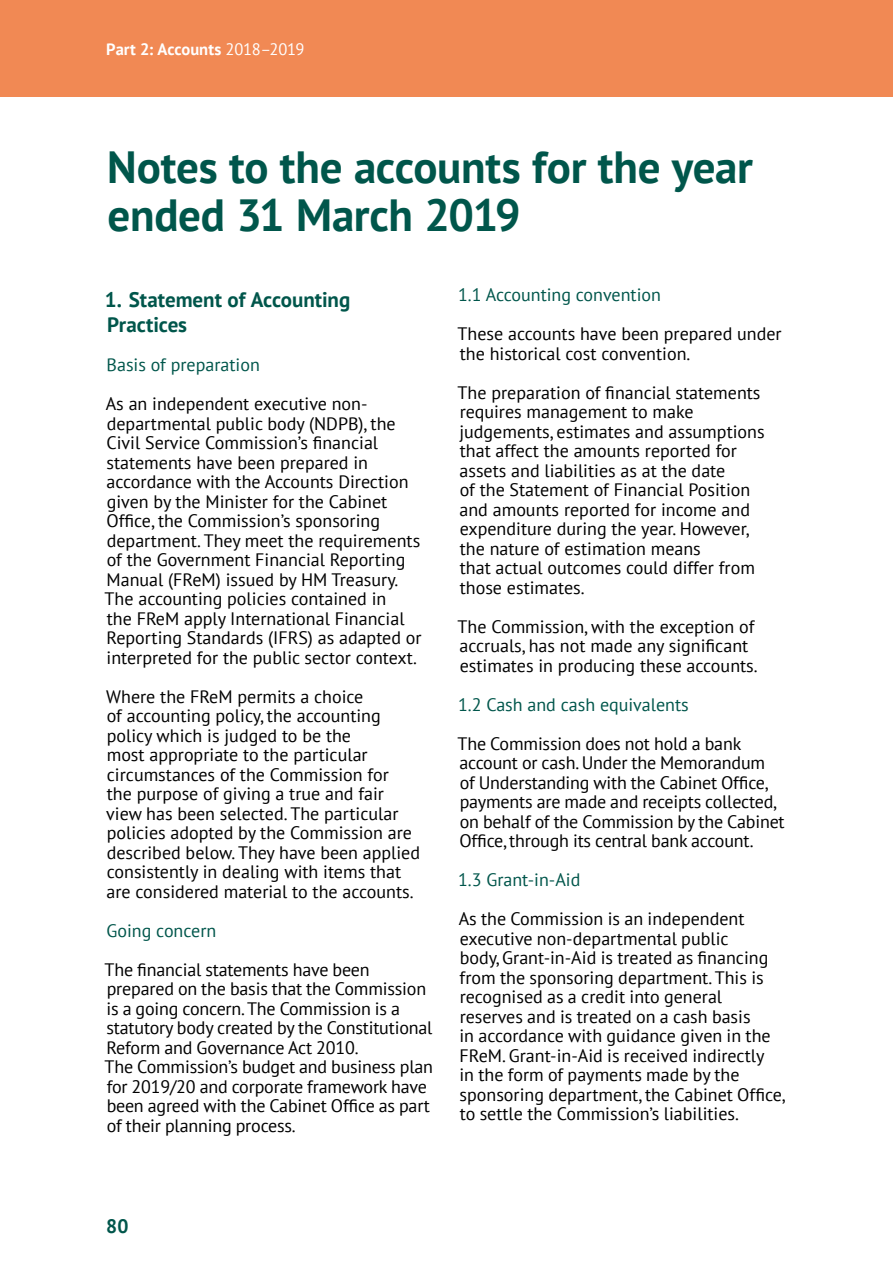
<style>
.page{position:relative;width:893px;height:1263px;background:#fff}
.page>*{position:absolute;margin:0;border:0;box-sizing:border-box;transform-origin:0 0}
.H2_-_Heading{font:700 45px/48px "PT Sans";letter-spacing:-.005em;color:#00564b}
.t1{font:700 21px/25.2px "PT Sans";letter-spacing:-.005em;color:#00564b}
.t2{font:700 19.5px "PT Sans";color:#00564b}
.Body_text_12_13{font:18px/19.5px "PT Sans";color:#000}
.Accounts_Notes_sub-h{font:18px "PT Sans";color:#00564b}
.t3{font:700 16.5px "PT Sans";color:#fff}
.s1{font-weight:400}
</style>
<div class="page">
<div style="left:0;top:0;width:893px;height:97px;background:#f18954"></div>
<p class="t3" style="left:106px;top:38px;width:200px">Part 2: Accounts <span class="s1">2018–2019</span></p>
<h2 class="H2_-_Heading" style="left:107px;top:142px;width:647px">Notes to the accounts for the year ended 31 March 2019</h2>
<p class="t1" style="left:105px;top:286px;width:247px">1. Statement of Accounting<br>Practices</p>
<h3 class="Accounts_Notes_sub-h" style="left:107px;top:353px;width:155px">Basis of preparation</h3>
<p class="Body_text_12_13" style="left:105px;top:394px;width:319px">As an independent executive non&shy;departmental public body (NDPB), the Civil Service Commission’s financial statements have been prepared in accordance with the Accounts Direction given by the Minister for the Cabinet Office, the Commission’s sponsoring department. They meet the requirements of the Government Financial Reporting Manual (FReM) issued by HM Treasury.<br>The accounting policies contained in<br>the FReM apply International Financial Reporting Standards (IFRS) as adapted or interpreted for the public sector context.</p>
<p class="Body_text_12_13" style="left:106px;top:686px;width:315px">Where the FReM permits a choice<br>of accounting policy, the accounting policy which is judged to be the<br>most appropriate to the particular circumstances of the Commission for<br>the purpose of giving a true and fair view has been selected. The particular policies adopted by the Commission are described below. They have been applied consistently in dealing with items that are considered material to the accounts.</p>
<h3 class="Accounts_Notes_sub-h" style="left:106px;top:919px;width:111px">Going concern</h3>
<p class="Body_text_12_13" style="left:105px;top:959px;width:330px">The financial statements have been prepared on the basis that the Commission is a going concern. The Commission is a statutory body created by the Constitutional Reform and Governance Act 2010.<br>The Commission’s budget and business plan for 2019/20 and corporate framework have been agreed with the Cabinet Office as part of their planning process.</p>
<h3 class="Accounts_Notes_sub-h" style="left:458px;top:283px;width:204px">1.1 Accounting convention</h3>
<p class="Body_text_12_13" style="left:458px;top:324px;width:326px">These accounts have been prepared under the historical cost convention.</p>
<p class="Body_text_12_13" style="left:458px;top:382px;width:309px">The preparation of financial statements requires management to make judgements, estimates and assumptions that affect the amounts reported for assets and liabilities as at the date<br>of the Statement of Financial Position and amounts reported for income and expenditure during the year. However, the nature of estimation means<br>that actual outcomes could differ from those estimates.</p>
<p class="Body_text_12_13" style="left:458px;top:616px;width:302px">The Commission, with the exception of accruals, has not made any significant estimates in producing these accounts.</p>
<h3 class="Accounts_Notes_sub-h" style="left:458px;top:693px;width:232px">1.2 Cash and cash equivalents</h3>
<p class="Body_text_12_13" style="left:458px;top:733px;width:329px">The Commission does not hold a bank account or cash. Under the Memorandum<br>of Understanding with the Cabinet Office, payments are made and receipts collected, on behalf of the Commission by the Cabinet Office, through its central bank account.</p>
<h3 class="Accounts_Notes_sub-h" style="left:458px;top:868px;width:124px">1.3 Grant-in-Aid</h3>
<p class="Body_text_12_13" style="left:459px;top:909px;width:328px">As the Commission is an independent executive non-departmental public<br>body, Grant-in-Aid is treated as financing from the sponsoring department. This is recognised as a credit into general reserves and is treated on a cash basis<br>in accordance with guidance given in the FReM. Grant-in-Aid is received indirectly<br>in the form of payments made by the sponsoring department, the Cabinet Office, to settle the Commission’s liabilities.</p>
<p class="t2" style="left:106px;top:1213px;width:24px">80</p>
</div>
